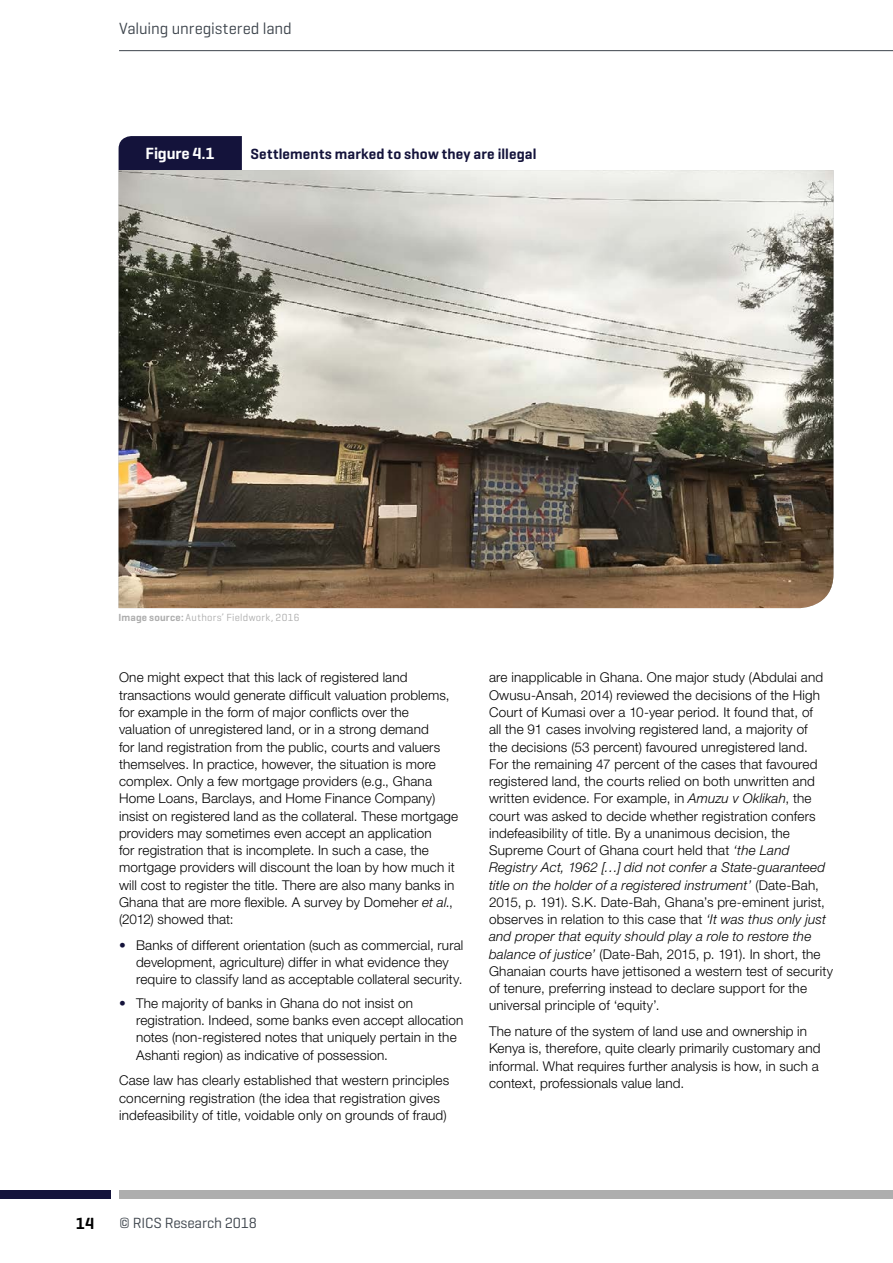
<style>
.page{position:relative;width:893px;height:1263px;background:#fff}
.page>*{position:absolute;margin:0;border:0;box-sizing:border-box;transform-origin:0 0}
.t1{font:16.5px "Geogrotesque";letter-spacing:-.005em;color:#3d444c}
.t2{font:600 16.5px "Geogrotesque";letter-spacing:-.01em;color:#fff}
.t3{font:600 16.5px "Geogrotesque";color:#000}
.t4{font:600 15px "Geogrotesque";letter-spacing:.01em;color:#14133b}
.t5{font:15px "Geogrotesque";letter-spacing:-.01em;color:#3d444c}
.t6{font:300 13.5px/17.2px "Helvetica Neue LT";letter-spacing:.01em;color:#000}
.t7{font:10.5px "Geogrotesque";letter-spacing:.035em;color:#aeaeae}
.s1{font-weight:600}
.s2{font-style:italic}
.s3{font-weight:700;color:#14133b}
</style>
<div class="page">
<div style="left:0;top:1191px;width:111px;height:8px;background:#14133b"></div>
<div style="left:119px;top:1191px;width:774px;height:8px;background:#aeaeae"></div>
<hr style="left:119px;top:50px;width:774px;height:1px;background:#3d444c">
<div style="left:119px;top:136px;width:123px;height:34px;background:#14133b"></div>
<img style="left:119px;top:170px;width:714px;height:438px">
<p class="t1" style="left:119px;top:19px;width:174px">Valuing unregistered land</p>
<p class="t2" style="left:146px;top:143px;width:71px">Figure 4.1</p>
<p class="t4" style="left:250px;top:145px;width:288px">Settlements marked to show they are illegal</p>
<p class="t7" style="left:119px;top:611px;width:182px"><span class="s1">Image source:</span> Authors’ Fieldwork, 2016</p>
<p class="t6" style="left:119px;top:669px;width:341px">One might expect that this lack of registered land transactions would generate difficult valuation problems, for example in the form of major conflicts over the valuation of unregistered land, or in a strong demand<br>for land registration from the public, courts and valuers themselves. In practice, however, the situation is more complex. Only a few mortgage providers (e.g., Ghana Home Loans, Barclays, and Home Finance Company) insist on registered land as the collateral. These mortgage providers may sometimes even accept an application<br>for registration that is incomplete. In such a case, the mortgage providers will discount the loan by how much it will cost to register the title. There are also many banks in Ghana that are more flexible. A survey by Domeher <span class="s2">et al</span>., (2012) showed that:</p>
<p class="t6" style="left:136px;top:936px;width:329px;text-indent:-17px"><span class="s3">•</span> Banks of different orientation (such as commercial, rural development, agriculture) differ in what evidence they require to classify land as acceptable collateral security.</p>
<p class="t6" style="left:136px;top:994px;width:329px;text-indent:-17px"><span class="s3">•</span> The majority of banks in Ghana do not insist on registration. Indeed, some banks even accept allocation notes (non-registered notes that uniquely pertain in the Ashanti region) as indicative of possession.</p>
<p class="t6" style="left:119px;top:1072px;width:332px">Case law has clearly established that western principles concerning registration (the idea that registration gives indefeasibility of title, voidable only on grounds of fraud)</p>
<p class="t6" style="left:489px;top:669px;width:346px">are inapplicable in Ghana. One major study (Abdulai and Owusu-Ansah, 2014) reviewed the decisions of the High Court of Kumasi over a 10-year period. It found that, of<br>all the 91 cases involving registered land, a majority of<br>the decisions (53 percent) favoured unregistered land.<br>For the remaining 47 percent of the cases that favoured registered land, the courts relied on both unwritten and written evidence. For example, in <span class="s2">Amuzu v Oklikah</span>, the court was asked to decide whether registration confers indefeasibility of title. By a unanimous decision, the Supreme Court of Ghana court held that <span class="s2">‘the Land Registry Act, 1962 […] did not confer a State-guaranteed title on the holder of a registered instrument’</span> (Date-Bah, 2015, p. 191). S.K. Date-Bah, Ghana’s pre-eminent jurist, observes in relation to this case that <span class="s2">‘It was thus only just and proper that equity should play a role to restore the balance of justice’</span> (Date-Bah, 2015, p. 191). In short, the Ghanaian courts have jettisoned a western test of security of tenure, preferring instead to declare support for the universal principle of ‘equity’.</p>
<p class="t6" style="left:489px;top:1022px;width:333px">The nature of the system of land use and ownership in Kenya is, therefore, quite clearly primarily customary and informal. What requires further analysis is how, in such a context, professionals value land.</p>
<p class="t3" style="left:76px;top:1213px;width:20px">14</p>
<p class="t5" style="left:119px;top:1214px;width:139px">© RICS Research 2018</p>
</div>
